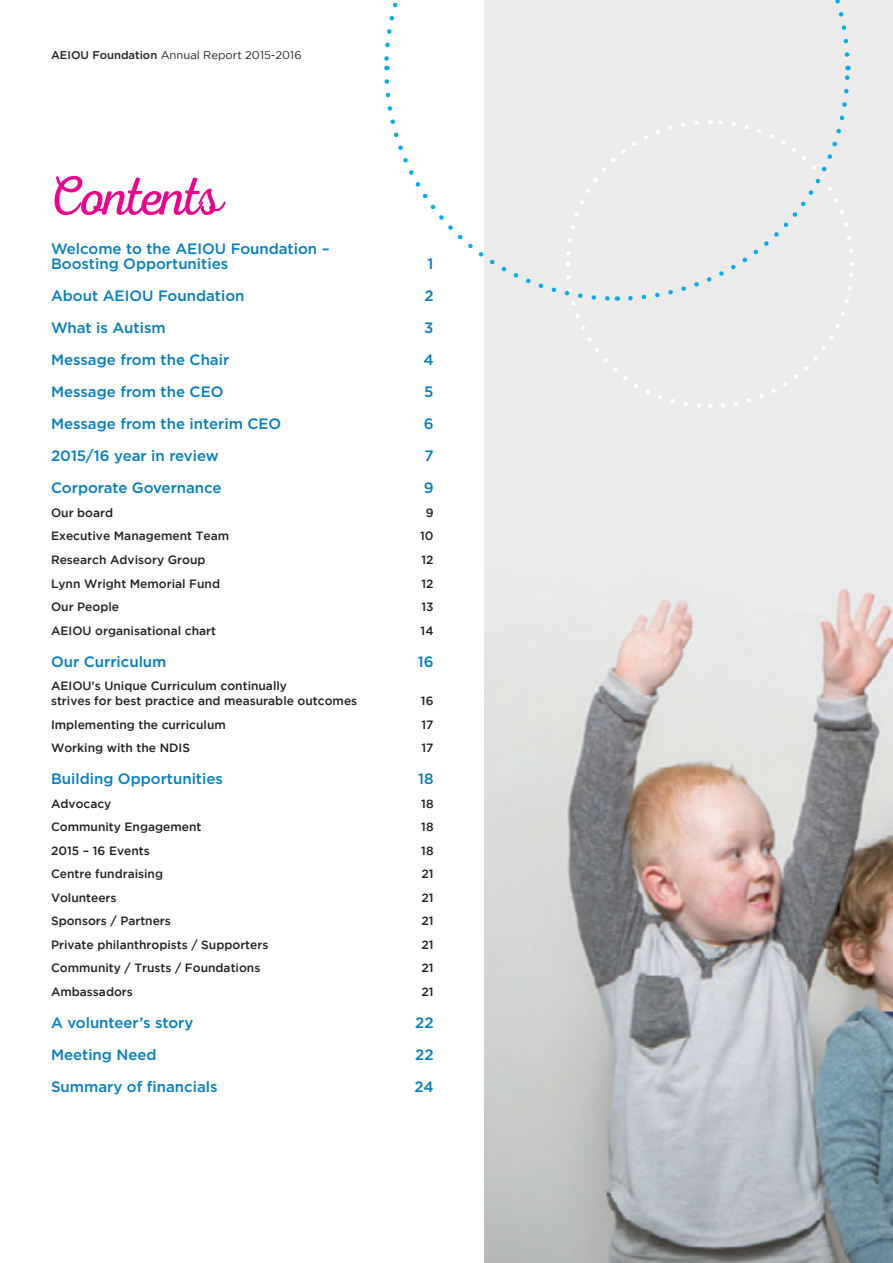
<style>
.page{position:relative;width:893px;height:1263px;background:#fff}
.page>*{position:absolute;margin:0;border:0;box-sizing:border-box;transform-origin:0 0}
.t1{font:55.5px "Nexa Rust Script L 0";letter-spacing:-.03em;color:#ed028c}
.t2{font:500 15px/15px "Gotham";color:#007ec5}
.t3{font:500 12px/15px "Gotham";color:#231f20}
.t4{font:11.25px "Gotham";color:#231f20}
.s1{font-weight:500}
</style>
<div class="page">
<img style="left:485px;top:0;width:408px;height:1263px">
<div style="left:626px;top:70px;width:226px;height:233px;background:#eaebea"></div>
<svg style="left:384px;top:77px;width:231px;height:226px"></svg>
<div style="left:617px;top:0;width:235px;height:59px;background:#eaebea"></div>
<svg style="left:384px;top:0;width:224px;height:70px"></svg>
<div style="left:718px;top:262px;width:138px;height:148px;background:#eaebea"></div>
<div style="left:710px;top:118px;width:146px;height:138px;background:#eaebea"></div>
<div style="left:563px;top:118px;width:138px;height:148px;background:#eaebea"></div>
<div style="left:563px;top:272px;width:148px;height:138px;background:#eaebea"></div>
<p class="t4" style="left:51px;top:48px;width:252px"><span class="s1">AEIOU Foundation</span> Annual Report 2015-2016</p>
<h1 class="t1" style="left:51px;top:166px;width:173px">Contents</h1>
<p class="t2" style="left:51px;top:241px;width:280px">Welcome to the AEIOU Foundation –<br>Boosting Opportunities</p>
<p class="t2" style="left:428px;top:256px;width:7px">1</p>
<p class="t2" style="left:51px;top:288px;width:195px">About AEIOU Foundation</p>
<p class="t2" style="left:424px;top:288px;width:11px">2</p>
<p class="t2" style="left:51px;top:320px;width:116px">What is Autism</p>
<p class="t2" style="left:424px;top:320px;width:11px">3</p>
<p class="t2" style="left:51px;top:352px;width:180px">Message from the Chair</p>
<p class="t2" style="left:423px;top:352px;width:12px">4</p>
<p class="t2" style="left:51px;top:384px;width:174px">Message from the CEO</p>
<p class="t2" style="left:424px;top:384px;width:11px">5</p>
<p class="t2" style="left:51px;top:416px;width:232px">Message from the interim CEO</p>
<p class="t2" style="left:424px;top:416px;width:11px">6</p>
<p class="t2" style="left:51px;top:448px;width:169px">2015/16 year in review</p>
<p class="t2" style="left:424px;top:448px;width:11px">7</p>
<p class="t2" style="left:51px;top:480px;width:172px">Corporate Governance</p>
<p class="t2" style="left:424px;top:480px;width:11px">9</p>
<p class="t3" style="left:51px;top:505px;width:64px">Our board</p>
<p class="t3" style="left:426px;top:505px;width:9px">9</p>
<p class="t3" style="left:51px;top:528px;width:180px">Executive Management Team</p>
<p class="t3" style="left:420px;top:528px;width:15px">10</p>
<p class="t3" style="left:51px;top:552px;width:156px">Research Advisory Group</p>
<p class="t3" style="left:421px;top:552px;width:14px">12</p>
<p class="t3" style="left:51px;top:575px;width:171px">Lynn Wright Memorial Fund</p>
<p class="t3" style="left:421px;top:575px;width:14px">12</p>
<p class="t3" style="left:51px;top:599px;width:70px">Our People</p>
<p class="t3" style="left:421px;top:599px;width:14px">13</p>
<p class="t3" style="left:51px;top:622px;width:167px">AEIOU organisational chart</p>
<p class="t3" style="left:421px;top:622px;width:14px">14</p>
<p class="t2" style="left:51px;top:653px;width:117px">Our Curriculum</p>
<p class="t2" style="left:418px;top:653px;width:17px">16</p>
<p class="t3" style="left:51px;top:678px;width:308px">AEIOU’s Unique Curriculum continually<br>strives for best practice and measurable outcomes</p>
<p class="t3" style="left:421px;top:693px;width:14px">16</p>
<p class="t3" style="left:51px;top:716px;width:176px">Implementing the curriculum</p>
<p class="t3" style="left:421px;top:716px;width:14px">17</p>
<p class="t3" style="left:51px;top:740px;width:141px">Working with the NDIS</p>
<p class="t3" style="left:421px;top:740px;width:14px">17</p>
<p class="t2" style="left:51px;top:771px;width:173px">Building Opportunities</p>
<p class="t2" style="left:418px;top:771px;width:17px">18</p>
<p class="t3" style="left:51px;top:795px;width:62px">Advocacy</p>
<p class="t3" style="left:421px;top:795px;width:14px">18</p>
<p class="t3" style="left:51px;top:819px;width:152px">Community Engagement</p>
<p class="t3" style="left:421px;top:819px;width:14px">18</p>
<p class="t3" style="left:51px;top:842px;width:100px">2015 – 16 Events</p>
<p class="t3" style="left:421px;top:842px;width:14px">18</p>
<p class="t3" style="left:51px;top:866px;width:114px">Centre fundraising</p>
<p class="t3" style="left:421px;top:866px;width:14px">21</p>
<p class="t3" style="left:51px;top:889px;width:67px">Volunteers</p>
<p class="t3" style="left:421px;top:889px;width:14px">21</p>
<p class="t3" style="left:51px;top:913px;width:121px">Sponsors / Partners</p>
<p class="t3" style="left:421px;top:913px;width:14px">21</p>
<p class="t3" style="left:51px;top:936px;width:219px">Private philanthropists / Supporters</p>
<p class="t3" style="left:421px;top:936px;width:14px">21</p>
<p class="t3" style="left:51px;top:960px;width:211px">Community / Trusts / Foundations</p>
<p class="t3" style="left:421px;top:960px;width:14px">21</p>
<p class="t3" style="left:51px;top:983px;width:83px">Ambassadors</p>
<p class="t3" style="left:421px;top:983px;width:14px">21</p>
<p class="t2" style="left:51px;top:1015px;width:144px">A volunteer’s story</p>
<p class="t2" style="left:415px;top:1015px;width:20px">22</p>
<p class="t2" style="left:51px;top:1047px;width:107px">Meeting Need</p>
<p class="t2" style="left:415px;top:1047px;width:20px">22</p>
<p class="t2" style="left:51px;top:1079px;width:168px">Summary of financials</p>
<p class="t2" style="left:414px;top:1079px;width:21px">24</p>
</div>
